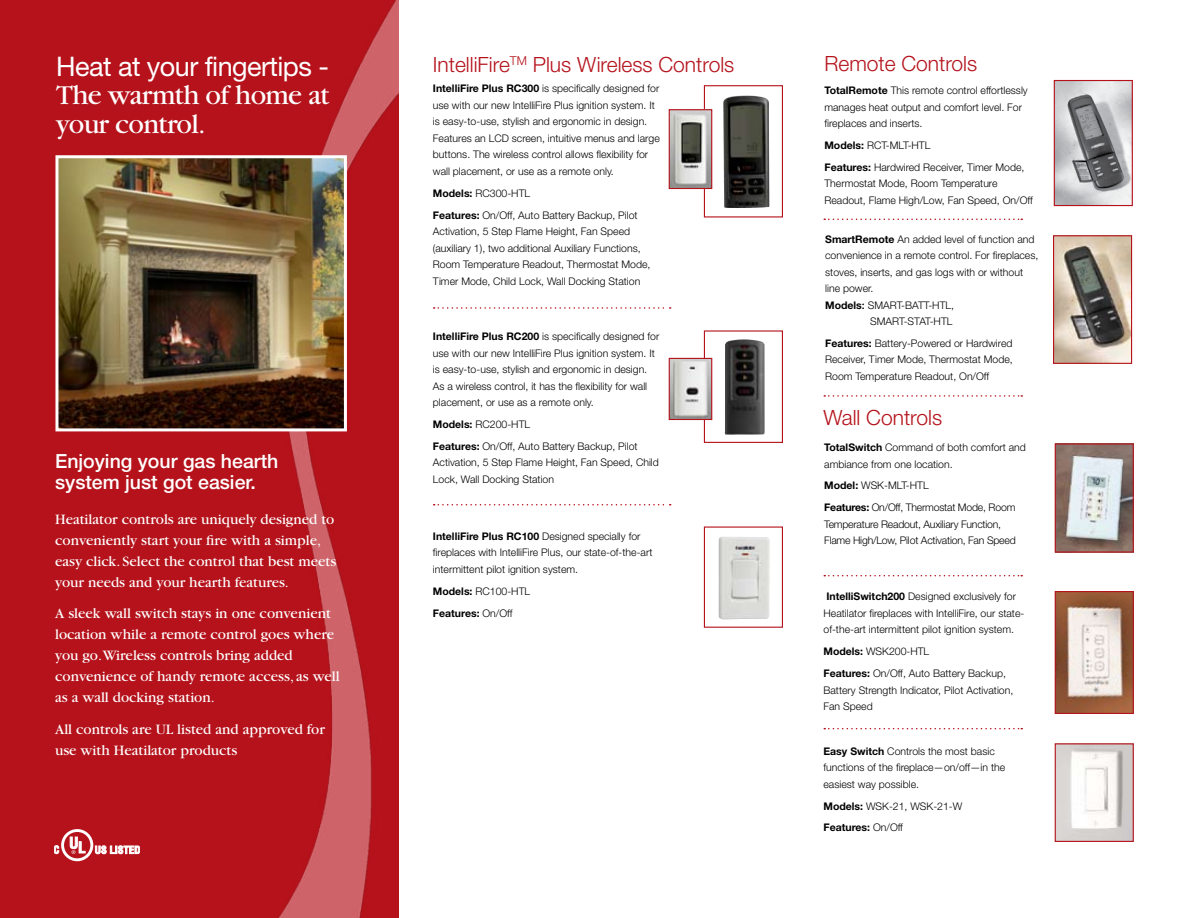
<style>
.page{position:relative;width:1188px;height:918px;background:#fff}
.page>*{position:absolute;margin:0;border:0;box-sizing:border-box;transform-origin:0 0}
.t1{font:28.5px/28.8px "Garamond";letter-spacing:-.025em;color:#fff}
.t2{font:27px "Helvetica Neue";letter-spacing:-.02em;color:#fff}
.t3{font:300 21px "Helvetica Neue";color:#b5121b}
.t4{font:500 19.5px/21px "Helvetica Neue";color:#fff}
.t5{font:15px/21px "Garamond";color:#fff}
.t6{font:300 10.5px/16.5px "Helvetica Neue";color:#000}
.t7{font:300 10.5px/21.9px "Helvetica Neue";letter-spacing:-.02em;color:#000}
.t8{font:700 10.5px/21.9px "Helvetica Neue";color:#000}
.s1{font-weight:700}
.s2{font-weight:300}
.s3{font-weight:500}
</style>
<div class="page">
<img style="left:0;top:0;width:398px;height:918px">
<img style="left:59px;top:159px;width:284px;height:268px">
<div style="left:55px;top:155px;width:292px;height:276px;border:3px solid #fff"></div>
<svg style="left:95px;top:845px;width:45px;height:9px"></svg>
<svg style="left:54px;top:845px;width:5px;height:11px"></svg>
<div style="left:61px;top:829px;width:32px;height:32px;border:3px solid #fff;border-radius:50%"></div>
<svg style="left:70px;top:837px;width:15px;height:17px"></svg>
<svg style="left:824px;top:575px;width:198px;height:1px"></svg>
<svg style="left:824px;top:395px;width:198px;height:2px"></svg>
<svg style="left:824px;top:219px;width:198px;height:1px"></svg>
<svg style="left:824px;top:728px;width:198px;height:1px"></svg>
<img style="left:1057px;top:593px;width:75px;height:119px">
<div style="left:1055px;top:591px;width:79px;height:123px;border:1px solid #b5121b"></div>
<img style="left:1057px;top:445px;width:75px;height:106px">
<div style="left:1055px;top:443px;width:79px;height:110px;border:1px solid #b5121b"></div>
<img style="left:1057px;top:745px;width:75px;height:95px">
<div style="left:1055px;top:743px;width:79px;height:99px;border:1px solid #b5121b"></div>
<img style="left:723px;top:96px;width:46px;height:112px">
<div style="left:704px;top:85px;width:79px;height:133px;border:1px solid #b5121b"></div>
<img style="left:671px;top:111px;width:39px;height:76px">
<div style="left:669px;top:109px;width:43px;height:80px;border:1px solid #b5121b"></div>
<svg style="left:434px;top:307px;width:237px;height:2px"></svg>
<img style="left:725px;top:339px;width:40px;height:96px">
<div style="left:704px;top:330px;width:79px;height:113px;border:1px solid #b5121b"></div>
<svg style="left:434px;top:504px;width:237px;height:2px"></svg>
<img style="left:719px;top:537px;width:51px;height:82px">
<div style="left:704px;top:526px;width:79px;height:102px;border:1px solid #b5121b"></div>
<img style="left:1055px;top:237px;width:75px;height:125px">
<div style="left:1053px;top:235px;width:79px;height:129px;border:1px solid #b5121b"></div>
<img style="left:1056px;top:82px;width:75px;height:122px">
<div style="left:1054px;top:80px;width:79px;height:126px;border:1px solid #b5121b"></div>
<img style="left:671px;top:360px;width:39px;height:58px">
<div style="left:669px;top:358px;width:43px;height:62px;border:1px solid #b5121b"></div>
<h2 class="t2" style="left:56px;top:50px;width:274px">Heat at your fingertips -</h2>
<h1 class="t1" style="left:56px;top:81px;width:275px">The warmth of home at your control.</h1>
<h3 class="t4" style="left:55px;top:451px;width:225px">Enjoying your gas hearth system just got easier.</h3>
<h3 class="t5" style="left:55px;top:509px;width:283px">Heatilator controls are uniquely designed to conveniently start your fire with a simple, easy click. Select the control that best meets your needs and your hearth features.</h3>
<h3 class="t5" style="left:55px;top:603px;width:286px">A sleek wall switch stays in one convenient location while a remote control goes where you go.Wireless controls bring added convenience of handy remote access, as well as a wall docking station.</h3>
<h3 class="t5" style="left:55px;top:719px;width:271px">All controls are UL listed and approved for use with Heatilator products</h3>
<h3 class="t3" style="left:433px;top:52px;width:303px">IntelliFire<sup>TM</sup> Plus Wireless Controls</h3>
<p class="t6" style="left:433px;top:80px;width:228px"><span class="s1">IntelliFire Plus RC300</span> is specifically designed for use with our new IntelliFire Plus ignition system. It is easy-to-use, stylish and ergonomic in design.<br>Features an LCD screen, intuitive menus and large buttons. The wireless control allows flexibility for wall placement, or use as a remote only.</p>
<p class="t6" style="left:433px;top:182px;width:206px;line-height:21.9px"><span class="s1">Models:</span> RC300-HTL<br><span class="s1">Features:</span> On/Off, Auto Battery Backup, Pilot</p>
<p class="t6" style="left:433px;top:223px;width:219px">Activation, 5 Step Flame Height, Fan Speed (auxiliary 1), two additional Auxiliary Functions, Room Temperature Readout, Thermostat Mode, Timer Mode, Child Lock, Wall Docking Station</p>
<p class="t6" style="left:433px;top:328px;width:228px"><span class="s1">IntelliFire Plus RC200</span> is specifically designed for use with our new IntelliFire Plus ignition system. It is easy-to-use, stylish and ergonomic in design.<br>As a wireless control, it has the flexibility for wall placement, or use as a remote only.</p>
<p class="t6" style="left:433px;top:413px;width:206px;line-height:21.9px"><span class="s1">Models:</span> RC200-HTL<br><span class="s1">Features:</span> On/Off, Auto Battery Backup, Pilot</p>
<p class="t6" style="left:433px;top:454px;width:228px">Activation, 5 Step Flame Height, Fan Speed, Child<br>Lock, Wall Docking Station</p>
<p class="t6" style="left:433px;top:528px;width:221px"><span class="s1">IntelliFire Plus RC100</span> Designed specially for fireplaces with IntelliFire Plus, our state-of-the-art intermittent pilot ignition system.</p>
<p class="t8" style="left:433px;top:580px;width:99px">Models: <span class="s2">RC100-HTL<br></span>Features: <span class="s2">On/Off</span></p>
<h3 class="t3" style="left:824px;top:50px;width:154px">Remote Controls</h3>
<p class="t6" style="left:824px;top:82px;width:205px"><span class="s1">TotalRemote</span> This remote control effortlessly manages heat output and comfort level. For fireplaces and inserts.</p>
<p class="t6" style="left:824px;top:134px;width:202px;line-height:21.9px"><span class="s1">Models:</span> RCT-MLT-HTL<br><span class="s1">Features:</span> Hardwired Receiver, Timer Mode,</p>
<p class="t6" style="left:824px;top:175px;width:210px">Thermostat Mode, Room Temperature<br>Readout, Flame High/Low, Fan Speed, On/Off</p>
<p class="t6" style="left:825px;top:230px;width:211px"><span class="s1">SmartRemote</span> An added level of function and</p>
<p class="t6" style="left:825px;top:247px;width:215px">convenience in a remote control. For fireplaces,</p>
<p class="t6" style="left:825px;top:263px;width:199px">stoves, inserts, and gas logs with or without</p>
<p class="t6" style="left:825px;top:280px;width:50px">line power.</p>
<p class="t6" style="left:825px;top:296px;width:130px"><span class="s1">Models</span><span class="s3">:</span> SMART-BATT-HTL,</p>
<p class="t6" style="left:870px;top:313px;width:84px">SMART-STAT-HTL</p>
<p class="t6" style="left:825px;top:335px;width:189px;text-align:justify"><span class="s1">Features:</span> Battery-Powered or Hardwired Receiver, Timer Mode, Thermostat Mode, Room Temperature Readout, On/Off</p>
<h3 class="t3" style="left:824px;top:405px;width:120px">Wall Controls</h3>
<p class="t6" style="left:824px;top:439px;width:203px"><span class="s1">TotalSwitch</span> Command of both comfort and ambiance from one location.</p>
<p class="t7" style="left:824px;top:475px;width:193px"><span class="s1">Model:</span> WSK-MLT-HTL<br><span class="s1">Features:</span> On/Off, Thermostat Mode, Room</p>
<p class="t7" style="left:824px;top:516px;width:193px;line-height:16.5px">Temperature Readout, Auxiliary Function,<br>Flame High/Low, Pilot Activation, Fan Speed</p>
<p class="t6" style="left:824px;top:588px;width:202px"><span class="s1">IntelliSwitch200</span> Designed exclusively for<br>Heatilator fireplaces with IntelliFire, our state&shy;of-the-art intermittent pilot ignition system.</p>
<p class="t6" style="left:824px;top:640px;width:184px;line-height:21.9px"><span class="s1">Models:</span> WSK200-HTL<br><span class="s1">Features:</span> On/Off, Auto Battery Backup,</p>
<p class="t6" style="left:824px;top:681px;width:191px">Battery Strength Indicator, Pilot Activation,<br>Fan Speed</p>
<p class="t6" style="left:824px;top:742px;width:183px"><span class="s1">Easy Switch</span> Controls the most basic functions of the fireplace—on/off—in the easiest way possible.</p>
<p class="t6" style="left:824px;top:795px;width:140px;line-height:21.9px"><span class="s1">Models:</span> WSK-21, WSK-21-W<br><span class="s1">Features:</span> On/Off</p>
</div>
